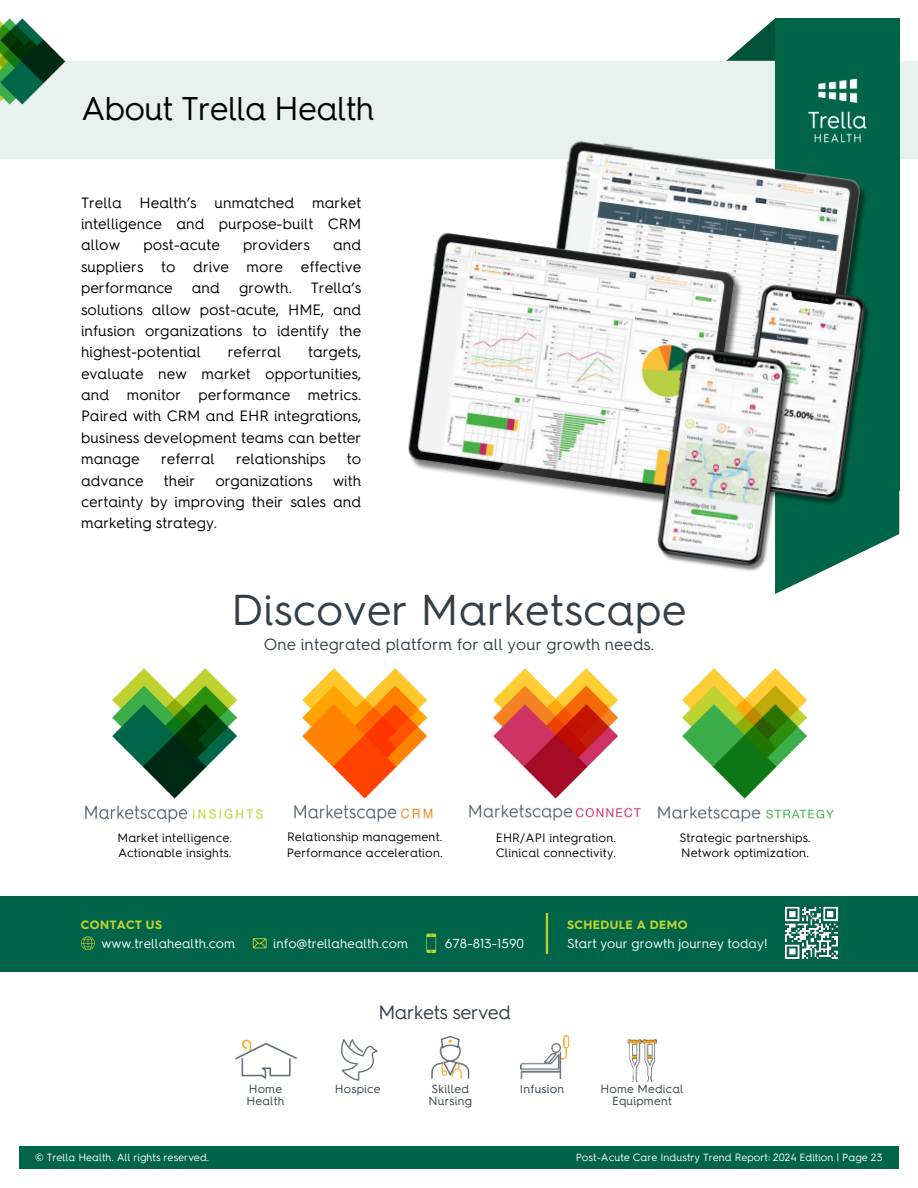
<style>
.page{position:relative;width:918px;height:1188px;background:#fff}
.page>*{position:absolute;margin:0;border:0;box-sizing:border-box;transform-origin:0 0}
.t1{font:43.35px "Hurme Geometric Sans 4";color:#333f48}
.t2{font:33px "Hurme Geometric Sans 4";letter-spacing:-.025em;color:#000}
.t3{font:19.2px "Hurme Geometric Sans 4";letter-spacing:-.025em;color:#333f48}
.t4{font:16.2px "Hurme Geometric Sans 4";color:#333f48}
.t5{font:15px/21.3px "Hurme Geometric Sans 4";color:#000;text-align:justify}
.t6{font:13.05px "Hurme Geometric Sans 4";color:#fff}
.t7{font:12.15px/15.3px "Hurme Geometric Sans 4";letter-spacing:.01em;color:#000}
.t8{font:700 12px "Hurme Geometric Sans 4";letter-spacing:.035em;color:#c0d330}
.t9{font:11.85px/12.1px "Hurme Geometric Sans 4";letter-spacing:.015em;color:#333f48}
.t10{font:10.5px "Hurme Geometric Sans 4";color:#fff}
</style>
<div class="page">
<div style="left:0;top:61px;width:918px;height:98px;background:#e9f1ef"></div>
<img style="left:0;top:18px;width:65px;height:87px">
<svg style="left:726px;top:18px;width:49px;height:43px"></svg>
<svg style="left:775px;top:490px;width:124px;height:104px;fill:#006548"></svg>
<div style="left:775px;top:18px;width:124px;height:472px;background:#006548"></div>
<img style="left:808px;top:78px;width:59px;height:59px">
<div style="left:19px;top:1146px;width:880px;height:23px;background:#006548"></div>
<img style="left:112px;top:668px;width:125px;height:131px">
<img style="left:493px;top:668px;width:125px;height:131px">
<img style="left:682px;top:668px;width:125px;height:131px">
<img style="left:302px;top:668px;width:125px;height:131px">
<img style="left:85px;top:805px;width:178px;height:18px">
<img style="left:294px;top:805px;width:139px;height:18px">
<img style="left:658px;top:806px;width:176px;height:16px">
<img style="left:469px;top:804px;width:172px;height:17px">
<img style="left:558px;top:137px;width:308px;height:140px">
<img style="left:408px;top:231px;width:344px;height:271px">
<img style="left:731px;top:277px;width:146px;height:239px">
<img style="left:653px;top:342px;width:145px;height:239px">
<img style="left:235px;top:1039px;width:63px;height:40px">
<img style="left:341px;top:1039px;width:37px;height:42px">
<img style="left:431px;top:1035px;width:39px;height:44px">
<img style="left:520px;top:1036px;width:49px;height:42px">
<img style="left:627px;top:1040px;width:30px;height:41px">
<div style="left:0;top:896px;width:918px;height:75px;background:#006548"></div>
<svg style="left:81px;top:936px;width:13px;height:14px"></svg>
<svg style="left:426px;top:934px;width:10px;height:19px"></svg>
<svg style="left:253px;top:938px;width:13px;height:10px"></svg>
<img style="left:784px;top:906px;width:54px;height:53px">
<hr style="left:546px;top:913px;width:2px;height:41px;background:#c0d330">
<h2 class="t2" style="left:81px;top:85px;width:295px">About Trella Health</h2>
<p class="t5" style="left:81px;top:191px;width:282px">Trella Health’s unmatched market intelligence and purpose-built CRM allow</p>
<p class="t5" style="left:81px;top:234px;width:282px;text-indent:252px">and suppliers to drive more effective performance</p>
<p class="t5" style="left:143px;top:234px;width:78px">post-acute</p>
<p class="t5" style="left:243px;top:234px;width:68px">providers</p>
<p class="t5" style="left:81px;top:277px;width:282px;text-indent:230px">Trella’s solutions allow post-acute, HME, and infusion organizations to identify the highest-potential</p>
<p class="t5" style="left:192px;top:277px;width:30px">and</p>
<p class="t5" style="left:239px;top:277px;width:54px">growth.</p>
<p class="t5" style="left:228px;top:341px;width:55px">referral</p>
<p class="t5" style="left:81px;top:341px;width:282px;text-indent:227px">targets, evaluate new market opportunities, and monitor performance metrics.<br>Paired with CRM and EHR integrations, business development teams can better manage</p>
<p class="t5" style="left:161px;top:448px;width:55px">referral</p>
<p class="t5" style="left:236px;top:448px;width:91px">relationships</p>
<p class="t5" style="left:347px;top:448px;width:16px">to</p>
<p class="t5" style="left:81px;top:469px;width:64px">advance</p>
<p class="t5" style="left:164px;top:469px;width:33px">their</p>
<p class="t5" style="left:215px;top:469px;width:99px">organizations</p>
<p class="t5" style="left:81px;top:469px;width:282px;text-indent:252px">with certainty by improving their sales and marketing strategy.</p>
<h1 class="t1" style="left:231px;top:579px;width:457px">Discover Marketscape</h1>
<p class="t4" style="left:264px;top:633px;width:392px">One integrated platform for all your growth needs.</p>
<p class="t7" style="left:118px;top:829px;width:116px">Market intelligence.<br>Actionable insights.</p>
<p class="t7" style="left:287px;top:829px;width:157px">Relationship management.<br>Performance acceleration.</p>
<p class="t7" style="left:496px;top:829px;width:122px">EHR/API integration.<br>Clinical connectivity.</p>
<p class="t7" style="left:679px;top:829px;width:133px">Strategic partnerships.<br>Network optimization.</p>
<p class="t8" style="left:81px;top:917px;width:83px">CONTACT US</p>
<p class="t8" style="left:567px;top:917px;width:122px">SCHEDULE A DEMO</p>
<p class="t6" style="left:567px;top:934px;width:202px">Start your growth journey today!</p>
<p class="t6" style="left:102px;top:934px;width:135px">www.trellahealth.com</p>
<p class="t6" style="left:273px;top:934px;width:136px">info@trellahealth.com</p>
<p class="t6" style="left:445px;top:934px;width:81px">678-813-1590</p>
<p class="t3" style="left:378px;top:999px;width:134px">Markets served</p>
<p class="t10" style="left:35px;top:1150px;width:175px">© Trella Health. All rights reserved.</p>
<p class="t9" style="left:335px;top:1082px;width:47px">Hospice</p>
<p class="t9" style="left:429px;top:1082px;width:45px">Skilled<br>Nursing</p>
<p class="t9" style="left:246px;top:1082px;width:40px">Home<br>Health</p>
<p class="t9" style="left:520px;top:1082px;width:46px">Infusion</p>
<p class="t9" style="left:600px;top:1082px;width:85px;text-align:center">Home Medical<br>Equipment</p>
<p class="t10" style="left:576px;top:1150px;width:308px">Post-Acute Care Industry Trend Report: 2024 Edition | Page 23</p>
</div>
